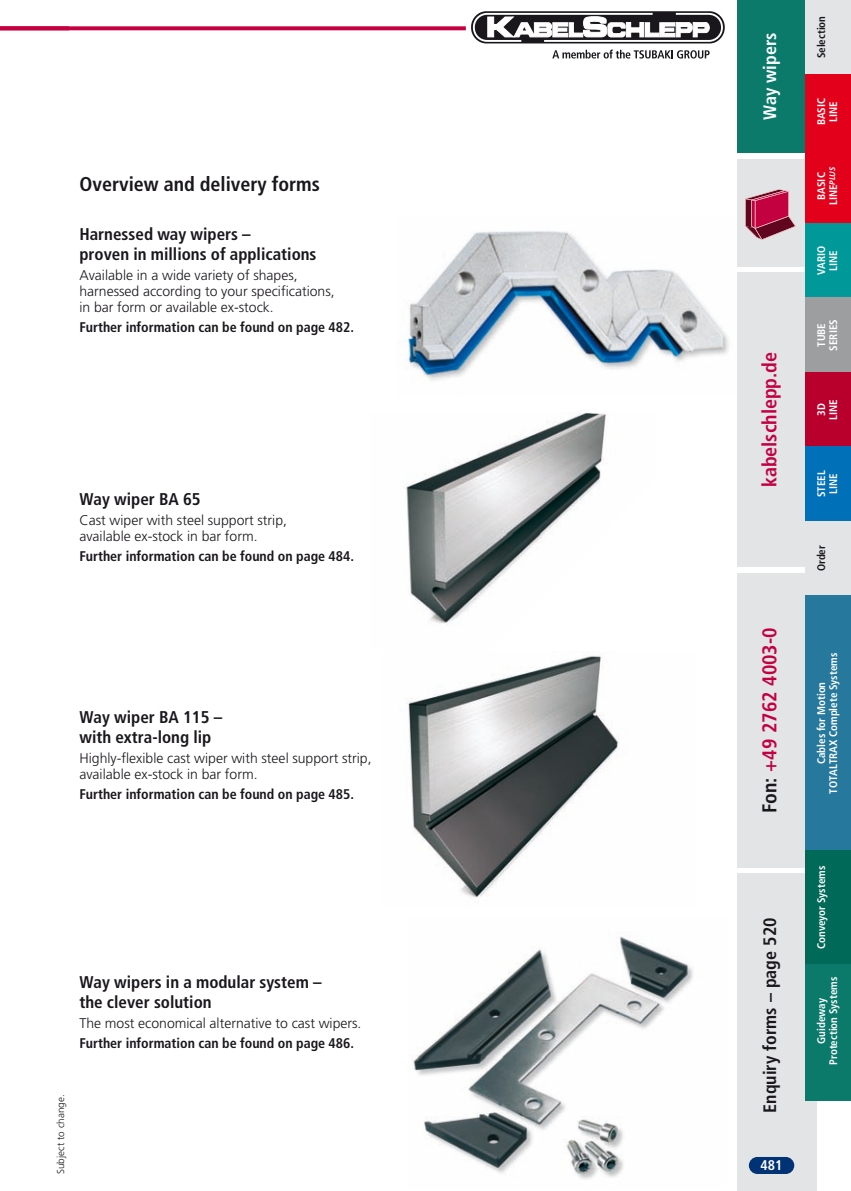
<style>
.page{position:relative;width:851px;height:1191px;background:#fff}
.page>*{position:absolute;margin:0;border:0;box-sizing:border-box;transform-origin:0 0}
.t1{font:700 condensed 20px "Frutiger LT Com";color:#c40040}
.t2{font:700 condensed 20px "Frutiger LT Com";color:#1a171c}
.t3{font:700 condensed 18px "Frutiger LT Com";color:#1a171c}
.t4{font:700 condensed 18px "Frutiger LT Com";color:#fff}
.t5{font:700 condensed 17px/20px "Frutiger LT Com";color:#1a171c}
.t6{font:300 14px/16px "Frutiger LT Com";color:#1a171c}
.t7{font:700 condensed 14px "Frutiger LT Com";color:#1a171c}
.t8{font:700 condensed 14px "Frutiger LT Com";color:#fff}
.t9{font:700 condensed 11px/12px "Frutiger LT Com";color:#fff;text-align:center}
.t10{font:700 condensed 11px "Frutiger LT Com";color:#1a171c}
.t11{font:300 10px "Frutiger LT";color:#1a171c}
.s1{color:#1a171c}
</style>
<div class="page">
<img style="left:412px;top:936px;width:281px;height:244px">
<img style="left:407px;top:231px;width:333px;height:150px">
<img style="left:403px;top:412px;width:204px;height:214px">
<img style="left:406px;top:655px;width:214px;height:243px">
<div style="left:737px;top:159px;width:79px;height:107px;background:#e3e4e5"></div>
<div style="left:737px;top:272px;width:68px;height:295px;background:#e3e4e5"></div>
<div style="left:737px;top:573px;width:68px;height:294px;background:#e3e4e5"></div>
<div style="left:737px;top:873px;width:79px;height:318px;background:#e3e4e5"></div>
<div style="left:737px;top:0;width:68px;height:153px;background:#0b7a6b"></div>
<div style="left:748px;top:1157px;width:46px;height:17px;background:#003375;border-radius:9px"></div>
<svg style="left:745px;top:189px;width:50px;height:51px"></svg>
<div style="left:805px;top:0;width:45px;height:97px;background:#e3e4e5"></div>
<div style="left:805px;top:74px;width:45px;height:97px;background:#e2001a"></div>
<div style="left:805px;top:149px;width:45px;height:97px;background:#e2001a"></div>
<div style="left:805px;top:223px;width:45px;height:97px;background:#009899"></div>
<div style="left:805px;top:298px;width:45px;height:97px;background:#9d9ea0"></div>
<div style="left:805px;top:372px;width:45px;height:97px;background:#b9002d"></div>
<div style="left:805px;top:446px;width:45px;height:98px;background:#0070b8"></div>
<div style="left:805px;top:521px;width:45px;height:97px;background:#e3e4e5"></div>
<div style="left:805px;top:595px;width:45px;height:278px;background:#26789c"></div>
<div style="left:805px;top:850px;width:45px;height:136px;background:#006957"></div>
<div style="left:805px;top:964px;width:45px;height:136px;background:#0b7a6b"></div>
<svg style="left:471px;top:11px;width:253px;height:32px"></svg>
<svg style="left:0;top:11px;width:722px;height:31px"></svg>
<svg style="left:552px;top:50px;width:157px;height:9px"></svg>
<h1 class="t2" style="left:79px;top:176px;width:242px">Overview and delivery forms</h1>
<p class="t5" style="left:79px;top:225px;width:238px">Harnessed way wipers –<br>proven in millions of applications</p>
<p class="t6" style="left:79px;top:268px;width:257px">Available in a wide variety of shapes, harnessed according to your specifications, in bar form or available ex-stock.</p>
<p class="t7" style="left:79px;top:322px;width:276px">Further information can be found on page 482.</p>
<p class="t5" style="left:79px;top:490px;width:123px">Way wiper BA 65</p>
<p class="t6" style="left:79px;top:513px;width:209px">Cast wiper with steel support strip, available ex-stock in bar form.</p>
<p class="t7" style="left:79px;top:551px;width:276px">Further information can be found on page 484.</p>
<p class="t5" style="left:79px;top:708px;width:144px">Way wiper BA 115 – with extra-long lip</p>
<p class="t6" style="left:79px;top:751px;width:293px">Highly-flexible cast wiper with steel support strip, available ex-stock in bar form.</p>
<p class="t7" style="left:79px;top:788px;width:276px">Further information can be found on page 485.</p>
<p class="t5" style="left:79px;top:973px;width:244px">Way wipers in a modular system – the clever solution</p>
<p class="t6" style="left:79px;top:1016px;width:283px">The most economical alternative to cast wipers.</p>
<p class="t7" style="left:79px;top:1038px;width:276px">Further information can be found on page 486.</p>
<p class="t11" style="left:57px;top:1174px;width:81px;rotate:-90deg">Subject to change.</p>
<p class="t4" style="left:762px;top:120px;width:89px;rotate:-90deg">Way wipers</p>
<h1 class="t1" style="left:761px;top:487px;width:137px;rotate:-90deg">kabelschlepp.de</h1>
<h1 class="t1" style="left:761px;top:813px;width:187px;rotate:-90deg"><span class="s1">Fon:</span> +49 2762 4003-0</h1>
<p class="t3" style="left:762px;top:1112px;width:197px;rotate:-90deg">Enquiry forms – page 520</p>
<p class="t8" style="left:760px;top:1159px;width:23px">481</p>
<p class="t10" style="left:816px;top:58px;width:44px;rotate:-90deg">Selection</p>
<p class="t9" style="left:816px;top:125px;width:29px;rotate:-90deg">BASIC<br>LINE</p>
<p class="t9" style="left:816px;top:205px;width:40px;rotate:-90deg">BASIC<br>LINE<sup>PLUS</sup></p>
<p class="t9" style="left:816px;top:275px;width:31px;rotate:-90deg">VARIO<br>LINE</p>
<p class="t9" style="left:816px;top:350px;width:33px;rotate:-90deg">TUBE<br>SERIES</p>
<p class="t9" style="left:816px;top:420px;width:22px;rotate:-90deg">3D<br>LINE</p>
<p class="t9" style="left:816px;top:497px;width:28px;text-align:left;rotate:-90deg">STEEL<br>LINE</p>
<p class="t10" style="left:816px;top:571px;width:28px;rotate:-90deg">Order</p>
<p class="t9" style="left:816px;top:793px;width:142px;rotate:-90deg">Cables for Motion<br>TOTALTRAX Complete Systems</p>
<p class="t9" style="left:816px;top:949px;width:85px;rotate:-90deg">Conveyor Systems</p>
<p class="t9" style="left:816px;top:1065px;width:90px;rotate:-90deg">Guideway<br>Protection Systems</p>
</div>
